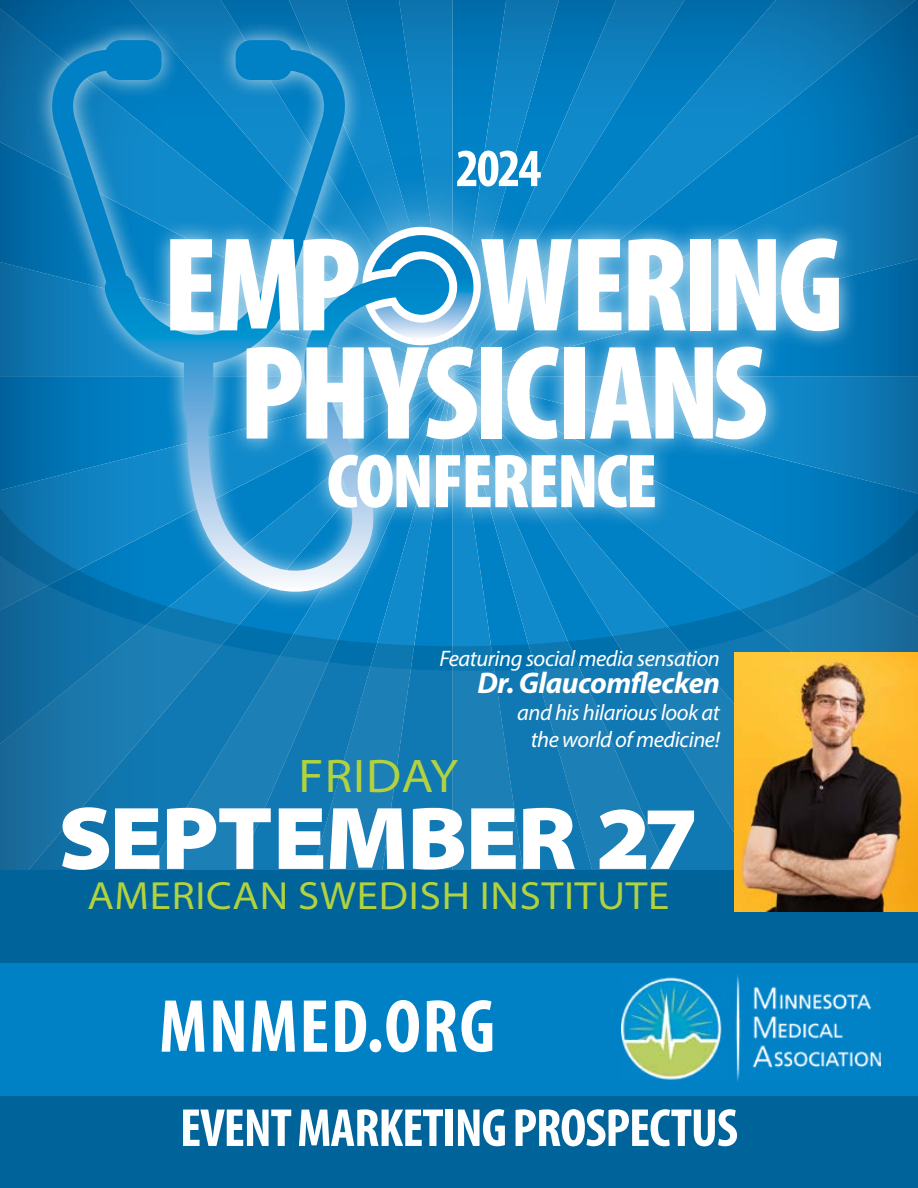
<style>
.page{position:relative;width:918px;height:1188px;background:#fff}
.page>*{position:absolute;margin:0;border:0;box-sizing:border-box;transform-origin:0 0}
.t1{font:900 condensed 135.15px/108.1px "Myriad Pro";letter-spacing:-.04em;color:#fff;text-align:center}
.t2{font:900 semi-expanded 89.85px "Myriad Pro";letter-spacing:-.02em;color:#fff}
.t3{font:900 condensed 77.1px "Myriad Pro";letter-spacing:-.03em;color:#fff}
.t4{font:700 condensed 75.9px "Myriad Pro";letter-spacing:.02em;color:#fff}
.t5{font:700 condensed 54px "Myriad Pro";letter-spacing:-.02em;color:#fff}
.t6{font:semi-expanded 47.4px "Myriad Pro";letter-spacing:.02em;color:#b2d33e}
.t7{font:semi-expanded 39.45px "Myriad Pro";letter-spacing:.02em;color:#b2d33e}
.t8{font:italic 700 30px "Myriad Pro";letter-spacing:-.02em;color:#fff}
.t9{font:italic 22.5px/27px "Myriad Pro";letter-spacing:-.02em;color:#fff;text-align:center}
</style>
<div class="page">
<div style="left:0;top:0;width:918px;height:1188px;background:#002c43;opacity:.75"></div>
<svg style="left:0;top:519px;width:918px;height:352px;background:#1378b0"></svg>
<div style="left:32px;top:20px;width:827px;height:592px;background:#fff;opacity:.75"></div>
<img style="left:449px;top:144px;width:115px;height:284px">
<div style="left:362px;top:227px;width:119px;height:118px;background:#fff;border-radius:50%"></div>
<svg style="left:49px;top:40px;width:400px;height:552px;background:#2c95cd"></svg>
<svg style="left:372px;top:235px;width:101px;height:104px"></svg>
<div style="left:0;top:1096px;width:918px;height:92px;background:#00649b"></div>
<div style="left:0;top:963px;width:918px;height:133px;background:#0081c6"></div>
<img style="left:622px;top:975px;width:259px;height:106px">
<div style="left:0;top:871px;width:918px;height:92px;background:#00649b"></div>
<img style="left:735px;top:652px;width:183px;height:259px">
<h3 class="t5" style="left:456px;top:134px;width:87px">2024</h3>
<h1 class="t1" style="left:163px;top:233px;width:683px">EMP WERING<br>PHYSICIANS</h1>
<h3 class="t3" style="left:327px;top:439px;width:332px">CONFERENCE</h3>
<p class="t9" style="left:439px;top:644px;width:282px">Featuring social media sensation</p>
<h3 class="t8" style="left:478px;top:663px;width:244px">Dr. Glaucomflecken</h3>
<p class="t9" style="left:517px;top:698px;width:204px">and his hilarious look at the world of medicine!</p>
<h3 class="t6" style="left:299px;top:746px;width:161px">FRIDAY</h3>
<h2 class="t2" style="left:58px;top:778px;width:642px">SEPTEMBER 27</h2>
<h3 class="t7" style="left:87px;top:871px;width:583px">AMERICAN SWEDISH INSTITUTE</h3>
<h3 class="t4" style="left:159px;top:979px;width:338px">MNMED.ORG</h3>
<h3 class="t5" style="left:180px;top:1094px;width:560px">EVENT MARKETING PROSPECTUS</h3>
</div>
